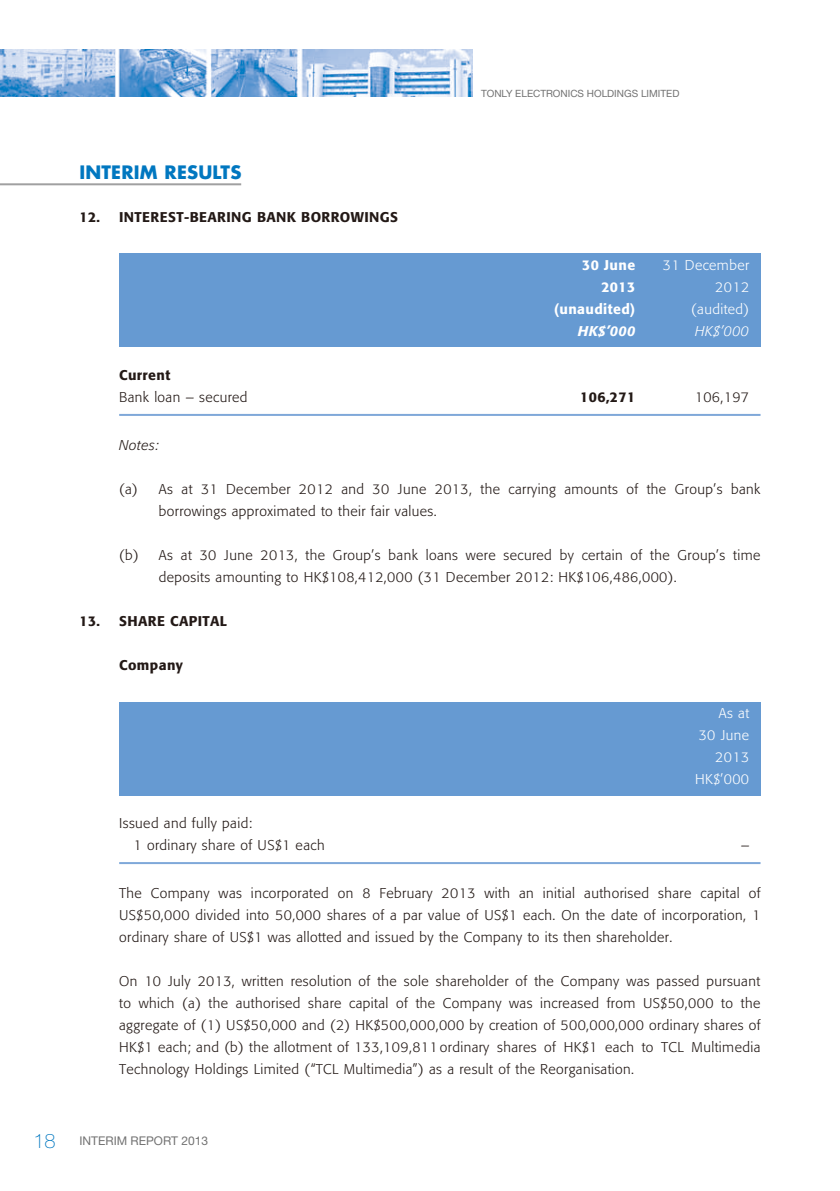
<style>
.page{position:relative;width:840px;height:1191px;background:#fff}
.page>*{position:absolute;margin:0;border:0;box-sizing:border-box;transform-origin:0 0}
.t1{font:700 18px "Futura Std";letter-spacing:.01em;color:#0077c0}
.t2{font:300 14px/22px "Formata";letter-spacing:.03em;color:#231916}
.t3{font:500 14px "Formata";letter-spacing:.03em;color:#231916}
.t4{font:300 14px/22px "Formata";letter-spacing:.03em;color:#fff;text-align:right}
.t5{font:500 14px "Formata";letter-spacing:.03em;color:#fff}
.t6{font:italic 500 14px "Formata";color:#fff}
.t7{font:italic 300 14px "Formata";color:#fff}
.t8{font:italic 300 14px "Formata";letter-spacing:.03em;color:#231916}
.t9{font:12px "Helvetica Neue LT Std";color:#727272}
.t10{font:10px "Helvetica Neue LT Std";color:#727272}
.s1{font-weight:100;font-size:20px;color:#0077c0}
</style>
<div class="page">
<hr style="left:0;top:183px;width:241px;height:2px;background:#a0a0a1">
<img style="left:0;top:49px;width:472px;height:48px">
<div style="left:119px;top:254px;width:641px;height:93px;background:#669ad2"></div>
<hr style="left:119px;top:414px;width:641px;height:2px;background:#7fa8d9">
<div style="left:119px;top:702px;width:641px;height:93px;background:#669ad2"></div>
<hr style="left:119px;top:862px;width:641px;height:2px;background:#7fa8d9">
<p class="t1" style="left:79px;top:160px;width:163px">INTERIM RESULTS</p>
<p class="t3" style="left:79px;top:208px;width:320px">12. INTEREST-BEARING BANK BORROWINGS</p>
<p class="t10" style="left:480px;top:87px;width:200px">TONLY ELECTRONICS HOLDINGS LIMITED</p>
<p class="t5" style="left:582px;top:256px;width:54px">30 June</p>
<p class="t4" style="left:662px;top:254px;width:88px">31 December</p>
<p class="t5" style="left:601px;top:278px;width:35px">2013</p>
<p class="t4" style="left:714px;top:276px;width:35px">2012</p>
<p class="t5" style="left:553px;top:300px;width:83px">(unaudited)</p>
<p class="t4" style="left:691px;top:298px;width:59px">(audited)</p>
<p class="t6" style="left:577px;top:322px;width:59px">HK$’000</p>
<p class="t7" style="left:694px;top:323px;width:56px">HK$’000</p>
<p class="t3" style="left:119px;top:366px;width:53px">Current</p>
<p class="t2" style="left:119px;top:386px;width:130px">Bank loan – secured</p>
<p class="t3" style="left:580px;top:388px;width:56px">106,271</p>
<p class="t2" style="left:694px;top:386px;width:56px">106,197</p>
<p class="t8" style="left:119px;top:437px;width:41px">Notes:</p>
<p class="t2" style="left:159px;top:478px;width:602px;text-indent:-40px">(a) As at 31 December 2012 and 30 June 2013, the carrying amounts of the Group’s bank borrowings approximated to their fair values.</p>
<p class="t2" style="left:159px;top:544px;width:602px;text-indent:-40px">(b) As at 30 June 2013, the Group’s bank loans were secured by certain of the Group’s time deposits amounting to HK$108,412,000 (31 December 2012: HK$106,486,000).</p>
<p class="t3" style="left:79px;top:612px;width:149px">13. SHARE CAPITAL</p>
<p class="t3" style="left:119px;top:656px;width:65px">Company</p>
<p class="t4" style="left:694px;top:702px;width:56px">As at<br>30 June<br>2013<br>HK$’000</p>
<p class="t2" style="left:133px;top:812px;width:192px;text-indent:-14px">Issued and fully paid:<br>1 ordinary share of US$1 each</p>
<p class="t2" style="left:740px;top:834px;width:10px">–</p>
<p class="t2" style="left:119px;top:882px;width:642px;text-align:justify">The Company was incorporated on 8 February 2013 with an initial authorised share capital of US$50,000 divided into 50,000 shares of a par value of US$1 each. On the date of incorporation, 1 ordinary share of US$1 was allotted and issued by the Company to its then shareholder.</p>
<p class="t2" style="left:119px;top:970px;width:642px;text-align:justify">On 10 July 2013, written resolution of the sole shareholder of the Company was passed pursuant to which (a) the authorised share capital of the Company was increased from US$50,000 to the aggregate of (1) US$50,000 and (2) HK$500,000,000 by creation of 500,000,000 ordinary shares of HK$1 each; and (b) the allotment of 133,109,811 ordinary shares of HK$1 each to TCL Multimedia Technology Holdings Limited (“TCL Multimedia”) as a result of the Reorganisation.</p>
<p class="t9" style="left:33px;top:1134px;width:176px"><span class="s1">18</span> INTERIM REPORT 2013</p>
</div>
